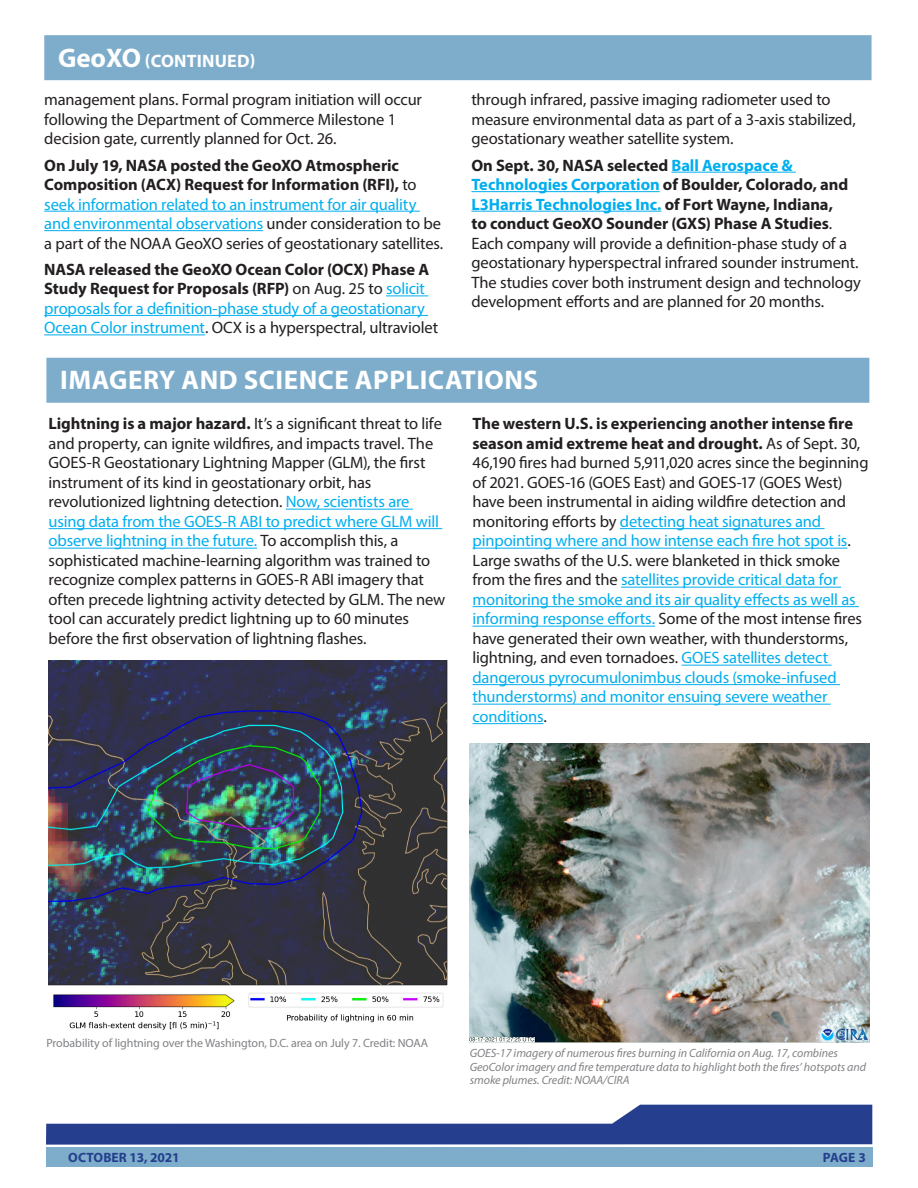
<style>
.page{position:relative;width:918px;height:1188px;background:#fff}
.page>*{position:absolute;margin:0;border:0;box-sizing:border-box;transform-origin:0 0}
._508_H1{font:700 27px "Myriad Pro";letter-spacing:.02em;color:#fff}
.t1{font:700 18px "Myriad Pro";letter-spacing:.01em;color:#fff}
._508BODY{font:16.5px/19.5px "Myriad Pro";letter-spacing:-.01em;color:#231f20}
._508BODY-2{font:700 16.5px/19.5px "Myriad Pro";letter-spacing:-.005em;color:#231f20}
._508BODY-3{font:16.5px/19.5px "Myriad Pro";letter-spacing:-.01em;color:#00aeef}
.t2{font:700 13.5px "Myriad Pro";letter-spacing:-.005em;color:#253f8e}
._508_Caption{font:italic 12px/13.5px "Myriad Pro";letter-spacing:-.005em;color:#808285}
._508_Caption-2{font:12px "Myriad Pro";letter-spacing:-.005em;color:#808285}
.s1{font-size:27px}
.s2{font-weight:400}
.s3{font-weight:400;color:#00aeef}
.s4{font-weight:700;color:#231f20}
.s5{color:#231f20}
.s6{font-weight:700}
.s7{font-weight:700;color:#00aeef}
.s8{color:#00aeef}
</style>
<div class="page">
<svg style="left:46px;top:1105px;width:826px;height:40px"></svg>
<div style="left:46px;top:1147px;width:826px;height:20px;background:#7dadcb"></div>
<div style="left:44px;top:35px;width:828px;height:45px;background:#7dadcb"></div>
<hr style="left:44px;top:211px;width:376px;height:1px;background:#00aeef">
<hr style="left:44px;top:230px;width:219px;height:1px;background:#00aeef">
<hr style="left:386px;top:295px;width:42px;height:1px;background:#00aeef">
<hr style="left:44px;top:315px;width:384px;height:1px;background:#00aeef">
<hr style="left:44px;top:334px;width:161px;height:1px;background:#00aeef">
<hr style="left:671px;top:172px;width:125px;height:1px;background:#00aeef">
<hr style="left:471px;top:191px;width:189px;height:1px;background:#00aeef">
<hr style="left:471px;top:211px;width:191px;height:1px;background:#00aeef">
<div style="left:46px;top:358px;width:823px;height:45px;background:#7dadcb"></div>
<hr style="left:286px;top:509px;width:127px;height:1px;background:#00aeef">
<hr style="left:49px;top:528px;width:393px;height:1px;background:#00aeef">
<hr style="left:49px;top:548px;width:208px;height:1px;background:#00aeef">
<hr style="left:620px;top:528px;width:205px;height:1px;background:#00aeef">
<hr style="left:472px;top:548px;width:375px;height:1px;background:#00aeef">
<hr style="left:621px;top:587px;width:220px;height:1px;background:#00aeef">
<hr style="left:472px;top:606px;width:387px;height:1px;background:#00aeef">
<hr style="left:472px;top:626px;width:183px;height:1px;background:#00aeef">
<hr style="left:682px;top:665px;width:150px;height:1px;background:#00aeef">
<hr style="left:472px;top:684px;width:368px;height:1px;background:#00aeef">
<hr style="left:472px;top:704px;width:359px;height:1px;background:#00aeef">
<hr style="left:472px;top:723px;width:72px;height:1px;background:#00aeef">
<img style="left:49px;top:661px;width:399px;height:368px">
<img style="left:470px;top:743px;width:400px;height:300px">
<p class="t1" style="left:58px;top:49px;width:199px"><span class="s1">GeoXO</span> (CONTINUED)</p>
<p class="_508BODY" style="left:44px;top:90px;width:379px">management plans. Formal program initiation will occur following the Department of Commerce Milestone 1 decision gate, currently planned for Oct. 26.</p>
<p class="_508BODY-2" style="left:44px;top:155px;width:401px">On July 19, NASA posted the GeoXO Atmospheric Composition (ACX) Request for Information (RFI), <span class="s2">to </span><span class="s3">seek information related to an instrument for air quality and environmental observations</span> <span class="s2">under consideration to be a part of the NOAA GeoXO series of geostationary satellites.</span></p>
<p class="_508BODY-3" style="left:44px;top:259px;width:395px"><span class="s4">NASA released the GeoXO Ocean Color (OCX) Phase A Study Request for Proposals (RFP)</span> <span class="s5">on Aug. 25 to</span> solicit proposals for a definition-phase study of a geostationary Ocean Color instrument<span class="s5">. OCX is a hyperspectral, ultraviolet</span></p>
<p class="_508BODY" style="left:471px;top:90px;width:386px">through infrared, passive imaging radiometer used to measure environmental data as part of a 3-axis stabilized, geostationary weather satellite system.</p>
<p class="_508BODY" style="left:471px;top:155px;width:391px"><span class="s6">On Sept. 30, NASA selected</span> <span class="s7">Ball Aerospace &amp; Technologies Corporation</span> <span class="s6">of Boulder, Colorado, and </span><span class="s7">L3Harris Technologies Inc.</span> <span class="s6">of Fort Wayne, Indiana,<br>to conduct GeoXO Sounder (GXS) Phase A Studies</span>.<br>Each company will provide a definition-phase study of a geostationary hyperspectral infrared sounder instrument.<br>The studies cover both instrument design and technology development efforts and are planned for 20 months.</p>
<h1 class="_508_H1" style="left:60px;top:363px;width:480px">IMAGERY AND SCIENCE APPLICATIONS</h1>
<p class="_508BODY" style="left:49px;top:414px;width:398px"><span class="s6">Lightning is a major hazard.</span> It’s a significant threat to life and property, can ignite wildfires, and impacts travel. The GOES-R Geostationary Lightning Mapper (GLM), the first instrument of its kind in geostationary orbit, has revolutionized lightning detection. <span class="s8">Now, scientists are using data from the GOES-R ABI to predict where GLM will observe lightning in the future.</span> To accomplish this, a sophisticated machine-learning algorithm was trained to recognize complex patterns in GOES-R ABI imagery that often precede lightning activity detected by GLM. The new tool can accurately predict lightning up to 60 minutes before the first observation of lightning flashes.</p>
<p class="_508BODY" style="left:472px;top:414px;width:398px"><span class="s6">The western U.S. is experiencing another intense fire season amid extreme heat and drought.</span> As of Sept. 30, 46,190 fires had burned 5,911,020 acres since the beginning of 2021. GOES-16 (GOES East) and GOES-17 (GOES West) have been instrumental in aiding wildfire detection and monitoring efforts by <span class="s8">detecting heat signatures and pinpointing where and how intense each fire hot spot is</span>.<br>Large swaths of the U.S. were blanketed in thick smoke from the fires and the <span class="s8">satellites provide critical data for monitoring the smoke and its air quality effects as well as informing response efforts.</span> Some of the most intense fires have generated their own weather, with thunderstorms, lightning, and even tornadoes. <span class="s8">GOES satellites detect dangerous pyrocumulonimbus clouds (smoke-infused thunderstorms) and monitor ensuing severe weather conditions</span>.</p>
<p class="_508_Caption-2" style="left:46px;top:1036px;width:383px">Probability of lightning over the Washington, D.C. area on July 7. Credit: NOAA</p>
<p class="_508_Caption" style="left:470px;top:1046px;width:398px">GOES-17 imagery of numerous fires burning in California on Aug. 17, combines<br>GeoColor imagery and fire temperature data to highlight both the fires’ hotspots and smoke plumes. Credit: NOAA/CIRA</p>
<p class="t2" style="left:68px;top:1148px;width:113px">OCTOBER 13, 2021</p>
<p class="t2" style="left:823px;top:1148px;width:45px">PAGE 3</p>
</div>
